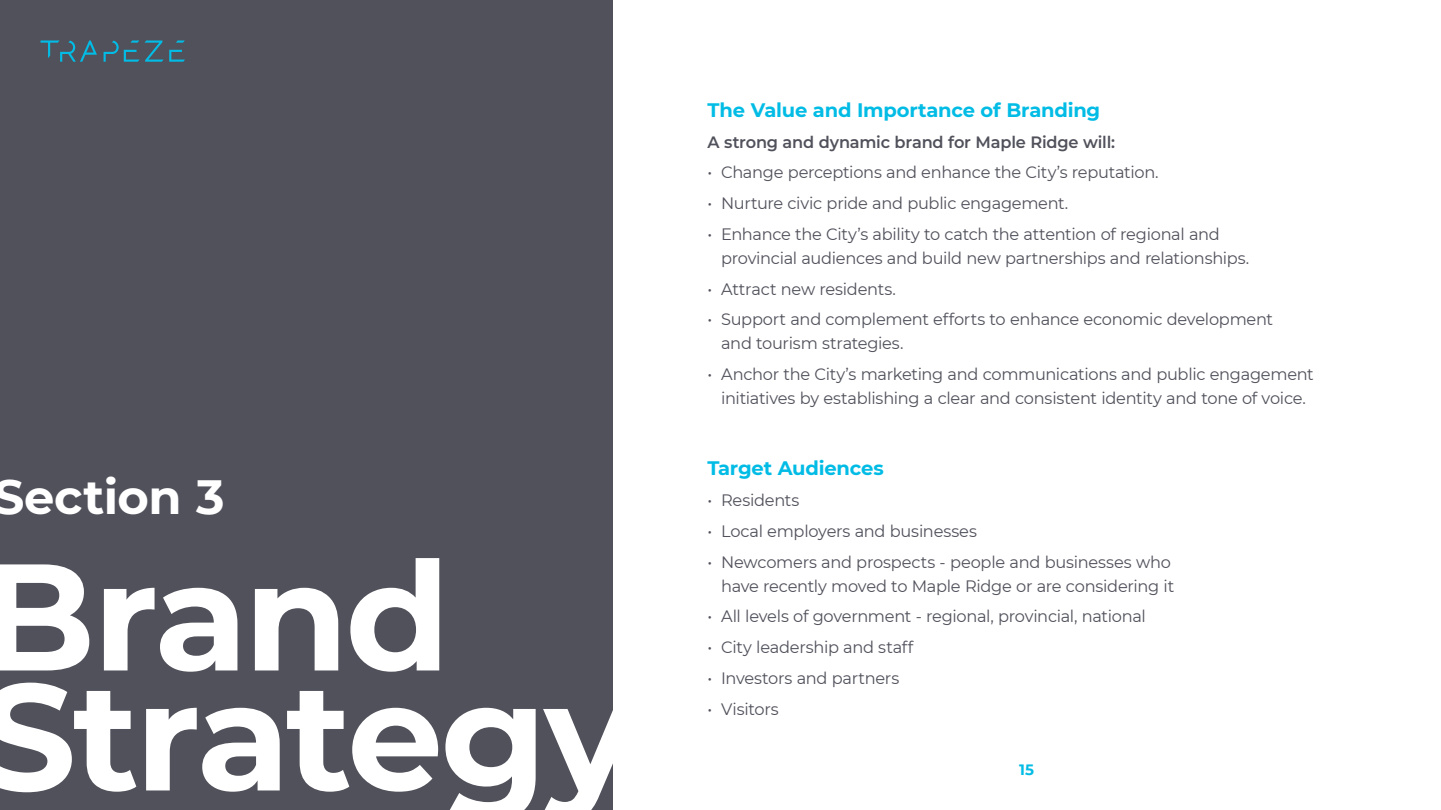
<style>
.page{position:relative;width:1441px;height:810px;background:#fff}
.page>*{position:absolute;margin:0;border:0;box-sizing:border-box;transform-origin:0 0}
.Header_1_Blue{font:700 151.5px/120px "Montserrat";letter-spacing:-.025em;color:#fff}
.Body{font:700 48px "Montserrat";letter-spacing:-.005em;color:#fff}
.Header_1_Blue-2{font:700 19.5px "Montserrat";letter-spacing:-.01em;color:#02bce5}
.t1{font:16.5px/24px "Montserrat";letter-spacing:-.015em;color:#50515b}
.Header_1_Blue-3{font:100 16.5px "Montserrat";letter-spacing:-.01em;color:#50515b}
.Header_1_Blue-4{font:700 15px "Montserrat";color:#02bce5}
</style>
<div class="page">
<div style="left:0;top:0;width:612px;height:810px;background:#50515b"></div>
<svg style="left:40px;top:40px;width:145px;height:22px"></svg>
<p class="Body" style="left:-7px;top:462px;width:233px">Section 3</p>
<p class="Header_1_Blue" style="left:-21px;top:549px;width:657px">Brand<br>Strategy</p>
<p class="Header_1_Blue-2" style="left:707px;top:96px;width:394px">The Value and Importance of Branding</p>
<p class="Header_1_Blue-3" style="left:707px;top:131px;width:409px">A strong and dynamic brand for Maple Ridge will:</p>
<p class="t1" style="left:707px;top:160px;width:452px">• Change perceptions and enhance the City’s reputation.</p>
<p class="t1" style="left:707px;top:191px;width:362px">• Nurture civic pride and public engagement.</p>
<p class="t1" style="left:721px;top:221px;width:529px;text-indent:-14px">• Enhance the City’s ability to catch the attention of regional and provincial audiences and build new partnerships and relationships.</p>
<p class="t1" style="left:707px;top:276px;width:190px">• Attract new residents.</p>
<p class="t1" style="left:721px;top:307px;width:553px;text-indent:-14px">• Support and complement efforts to enhance economic development and tourism strategies.</p>
<p class="t1" style="left:707px;top:362px;width:607px;text-align:center">• Anchor the City’s marketing and communications and public engagement initiatives by establishing a clear and consistent identity and tone of voice.</p>
<p class="Header_1_Blue-2" style="left:707px;top:454px;width:177px">Target Audiences</p>
<p class="t1" style="left:707px;top:488px;width:93px">• Residents</p>
<p class="t1" style="left:707px;top:518px;width:271px">• Local employers and businesses</p>
<p class="t1" style="left:707px;top:549px;width:468px;text-align:right">• Newcomers and prospects - people and businesses who have recently moved to Maple Ridge or are considering it</p>
<p class="t1" style="left:707px;top:604px;width:440px">• All levels of government - regional, provincial, national</p>
<p class="t1" style="left:707px;top:635px;width:207px">• City leadership and staff</p>
<p class="t1" style="left:707px;top:665px;width:193px">• Investors and partners</p>
<p class="t1" style="left:707px;top:696px;width:73px">• Visitors</p>
<p class="Header_1_Blue-4" style="left:1019px;top:759px;width:17px">15</p>
</div>
